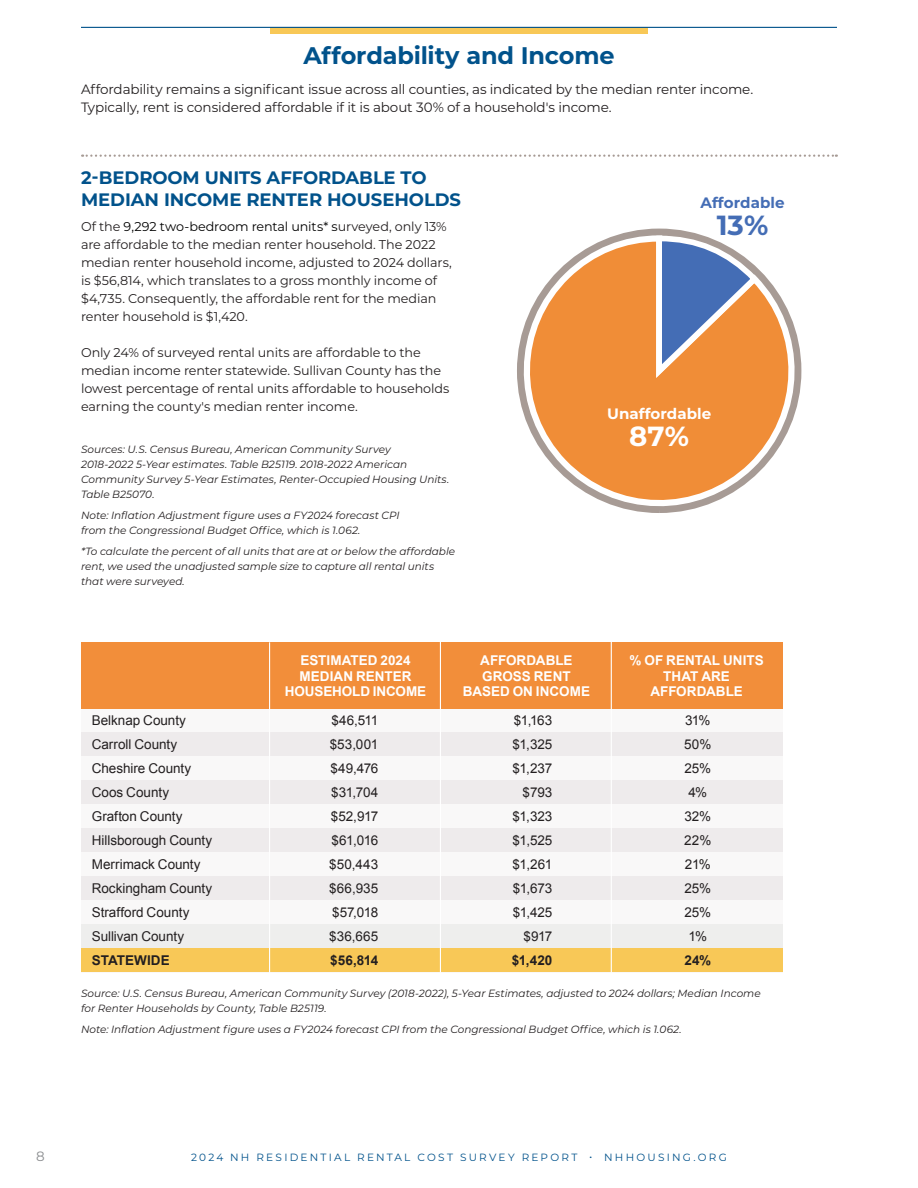
<style>
.page{position:relative;width:918px;height:1188px;background:#fff}
.page>*{position:absolute;margin:0;border:0;box-sizing:border-box;transform-origin:0 0}
.t1{font:700 27.6px "Montserrat";color:#446db5}
.t2{font:700 27.6px "Montserrat";color:#fff}
.RR_-_Page_Title{font:700 24px "Montserrat";letter-spacing:-.005em;color:#01528b}
.RR_-_Chart_title{font:700 18px/22.5px "Montserrat";letter-spacing:-.005em;color:#01528b}
.t3{font:700 15px "Montserrat";color:#fff}
.t4{font:700 15px "Montserrat";color:#446db5}
.RR_-_Text_bulleted{font:13.5px "Arial";letter-spacing:-.005em;color:#231f20}
.RR_-_chart_text{font:13.5px/18px "Montserrat";letter-spacing:-.01em;color:#231f20}
.RR_-_Text_bulleted-2{font:700 13.5px/15.8px "Arial";color:#fff;text-align:center}
.RR_-_Text_bulleted-3{font:700 13.5px "Arial";color:#231f20}
.t5{font:13.5px "Montserrat";color:#8a8c8f}
.RR_-_chart_text-2{font:12.75px/18px "Montserrat";letter-spacing:-.01em;color:#231f20}
.RR_-_Chart_footnote{font:italic 10.5px/15px "Montserrat";color:#231f20}
.t6{font:10.5px "Montserrat";letter-spacing:.215em;color:#01528b}
.s1{color:#000}
</style>
<div class="page">
<div style="left:270px;top:27px;width:378px;height:7px;background:#f8c857"></div>
<hr style="left:81px;top:27px;width:756px;height:1px;background:#01528b">
<svg style="left:82px;top:155px;width:755px;height:2px"></svg>
<div style="left:81px;top:642px;width:702px;height:331px;background:#f9f8f8"></div>
<div style="left:81px;top:948px;width:702px;height:24px;background:#f8c857"></div>
<div style="left:81px;top:642px;width:702px;height:66px;background:#f28e3a"></div>
<div style="left:81px;top:732px;width:702px;height:24px;background:#eeebec"></div>
<div style="left:81px;top:780px;width:702px;height:24px;background:#eeebec"></div>
<div style="left:81px;top:828px;width:702px;height:24px;background:#eeebec"></div>
<div style="left:81px;top:876px;width:702px;height:24px;background:#eeebec"></div>
<div style="left:81px;top:924px;width:702px;height:24px;background:#eeeeed"></div>
<hr style="left:269px;top:642px;width:1px;height:331px;background:#fff">
<hr style="left:440px;top:642px;width:1px;height:331px;background:#fff">
<hr style="left:611px;top:642px;width:1px;height:331px;background:#fff">
<svg style="left:517px;top:232px;width:284px;height:281px"></svg>
<svg style="left:651px;top:233px;width:111px;height:146px"></svg>
<p class="RR_-_Page_Title" style="left:303px;top:38px;width:313px">Affordability and Income</p>
<p class="RR_-_chart_text" style="left:81px;top:80px;width:674px">Affordability remains a significant issue across all counties, as indicated by the median renter income.<br>Typically, rent is considered affordable if it is about 30% of a household's income.</p>
<p class="RR_-_Chart_title" style="left:81px;top:165px;width:381px">2-BEDROOM UNITS AFFORDABLE TO<br>MEDIAN INCOME RENTER HOUSEHOLDS</p>
<p class="RR_-_chart_text-2" style="left:81px;top:217px;width:372px">Of the <span class="s1">9,292 two-bedroom rental units* s</span>urveyed, only 13% are affordable to the median renter household. The 2022 median renter household income, adjusted to 2024 dollars, is $56,814, which translates to a gross monthly income of $4,735. Consequently, the affordable rent for the median renter household is $1,420.</p>
<p class="RR_-_chart_text-2" style="left:81px;top:343px;width:370px">Only 24% of surveyed rental units are affordable to the median income renter statewide. Sullivan County has the lowest percentage of rental units affordable to households earning the county's median renter income.</p>
<p class="RR_-_Chart_footnote" style="left:81px;top:441px;width:370px">Sources: U.S. Census Bureau, American Community Survey<br>2018-2022 5-Year estimates. Table B25119. 2018-2022 American Community Survey 5-Year Estimates, Renter-Occupied Housing Units.<br>Table B25070.</p>
<p class="RR_-_Chart_footnote" style="left:81px;top:507px;width:320px">Note: Inflation Adjustment figure uses a FY2024 forecast CPI from the Congressional Budget Office, which is 1.062.</p>
<p class="RR_-_Chart_footnote" style="left:81px;top:543px;width:376px">*To calculate the percent of all units that are at or below the affordable rent, we used the unadjusted sample size to capture all rental units that were surveyed.</p>
<p class="t4" style="left:701px;top:191px;width:86px">Affordable</p>
<p class="t1" style="left:717px;top:206px;width:53px">13%</p>
<p class="t3" style="left:607px;top:402px;width:106px">Unaffordable</p>
<p class="t2" style="left:629px;top:417px;width:61px">87%</p>
<p class="RR_-_Text_bulleted-2" style="left:285px;top:653px;width:143px">ESTIMATED 2024<br>MEDIAN RENTER<br>HOUSEHOLD INCOME</p>
<p class="RR_-_Text_bulleted-2" style="left:463px;top:653px;width:129px">AFFORDABLE<br>GROSS RENT<br>BASED ON INCOME</p>
<p class="RR_-_Text_bulleted-2" style="left:630px;top:653px;width:136px">% OF RENTAL UNITS</p>
<p class="RR_-_Text_bulleted-2" style="left:663px;top:669px;width:68px">THAT ARE</p>
<p class="RR_-_Text_bulleted-2" style="left:650px;top:684px;width:94px">AFFORDABLE</p>
<p class="RR_-_Text_bulleted" style="left:92px;top:711px;width:96px">Belknap County</p>
<p class="RR_-_Text_bulleted" style="left:331px;top:711px;width:49px">$46,511</p>
<p class="RR_-_Text_bulleted" style="left:514px;top:711px;width:40px">$1,163</p>
<p class="RR_-_Text_bulleted" style="left:685px;top:711px;width:27px">31%</p>
<p class="RR_-_Text_bulleted" style="left:92px;top:735px;width:87px">Carroll County</p>
<p class="RR_-_Text_bulleted" style="left:330px;top:735px;width:50px">$53,001</p>
<p class="RR_-_Text_bulleted" style="left:512px;top:735px;width:41px">$1,325</p>
<p class="RR_-_Text_bulleted" style="left:684px;top:735px;width:29px">50%</p>
<p class="RR_-_Text_bulleted" style="left:92px;top:759px;width:101px">Cheshire County</p>
<p class="RR_-_Text_bulleted" style="left:330px;top:759px;width:49px">$49,476</p>
<p class="RR_-_Text_bulleted" style="left:512px;top:759px;width:42px">$1,237</p>
<p class="RR_-_Text_bulleted" style="left:684px;top:759px;width:28px">25%</p>
<p class="RR_-_Text_bulleted" style="left:92px;top:783px;width:79px">Coos County</p>
<p class="RR_-_Text_bulleted" style="left:331px;top:783px;width:49px">$31,704</p>
<p class="RR_-_Text_bulleted" style="left:523px;top:783px;width:31px">$793</p>
<p class="RR_-_Text_bulleted" style="left:688px;top:783px;width:20px">4%</p>
<p class="RR_-_Text_bulleted" style="left:92px;top:807px;width:92px">Grafton County</p>
<p class="RR_-_Text_bulleted" style="left:331px;top:807px;width:49px">$52,917</p>
<p class="RR_-_Text_bulleted" style="left:512px;top:807px;width:41px">$1,323</p>
<p class="RR_-_Text_bulleted" style="left:684px;top:807px;width:28px">32%</p>
<p class="RR_-_Text_bulleted" style="left:92px;top:831px;width:122px">Hillsborough County</p>
<p class="RR_-_Text_bulleted" style="left:331px;top:831px;width:48px">$61,016</p>
<p class="RR_-_Text_bulleted" style="left:513px;top:831px;width:41px">$1,525</p>
<p class="RR_-_Text_bulleted" style="left:684px;top:831px;width:29px">22%</p>
<p class="RR_-_Text_bulleted" style="left:92px;top:855px;width:110px">Merrimack County</p>
<p class="RR_-_Text_bulleted" style="left:329px;top:855px;width:51px">$50,443</p>
<p class="RR_-_Text_bulleted" style="left:513px;top:855px;width:41px">$1,261</p>
<p class="RR_-_Text_bulleted" style="left:685px;top:855px;width:27px">21%</p>
<p class="RR_-_Text_bulleted" style="left:92px;top:879px;width:122px">Rockingham County</p>
<p class="RR_-_Text_bulleted" style="left:329px;top:879px;width:51px">$66,935</p>
<p class="RR_-_Text_bulleted" style="left:513px;top:879px;width:41px">$1,673</p>
<p class="RR_-_Text_bulleted" style="left:684px;top:879px;width:28px">25%</p>
<p class="RR_-_Text_bulleted" style="left:92px;top:903px;width:99px">Strafford County</p>
<p class="RR_-_Text_bulleted" style="left:332px;top:903px;width:48px">$57,018</p>
<p class="RR_-_Text_bulleted" style="left:513px;top:903px;width:41px">$1,425</p>
<p class="RR_-_Text_bulleted" style="left:684px;top:903px;width:28px">25%</p>
<p class="RR_-_Text_bulleted" style="left:92px;top:927px;width:94px">Sullivan County</p>
<p class="RR_-_Text_bulleted" style="left:329px;top:927px;width:51px">$36,665</p>
<p class="RR_-_Text_bulleted" style="left:524px;top:927px;width:30px">$917</p>
<p class="RR_-_Text_bulleted" style="left:689px;top:927px;width:20px">1%</p>
<p class="RR_-_Text_bulleted-3" style="left:92px;top:951px;width:79px">STATEWIDE</p>
<p class="RR_-_Text_bulleted-3" style="left:330px;top:951px;width:50px">$56,814</p>
<p class="RR_-_Text_bulleted-3" style="left:512px;top:951px;width:42px">$1,420</p>
<p class="RR_-_Text_bulleted-3" style="left:684px;top:951px;width:28px">24%</p>
<p class="RR_-_Chart_footnote" style="left:81px;top:986px;width:681px">Source: U.S. Census Bureau, American Community Survey (2018-2022), 5-Year Estimates, adjusted to 2024 dollars; Median Income for Renter Households by County, Table B25119.</p>
<p class="RR_-_Chart_footnote" style="left:81px;top:1022px;width:602px">Note: Inflation Adjustment figure uses a FY2024 forecast CPI from the Congressional Budget Office, which is 1.062.</p>
<p class="t5" style="left:36px;top:1147px;width:10px">8</p>
<p class="t6" style="left:191px;top:1150px;width:537px">2024 NH RESIDENTIAL RENTAL COST SURVEY REPORT • NHHOUSING.ORG</p>
</div>
